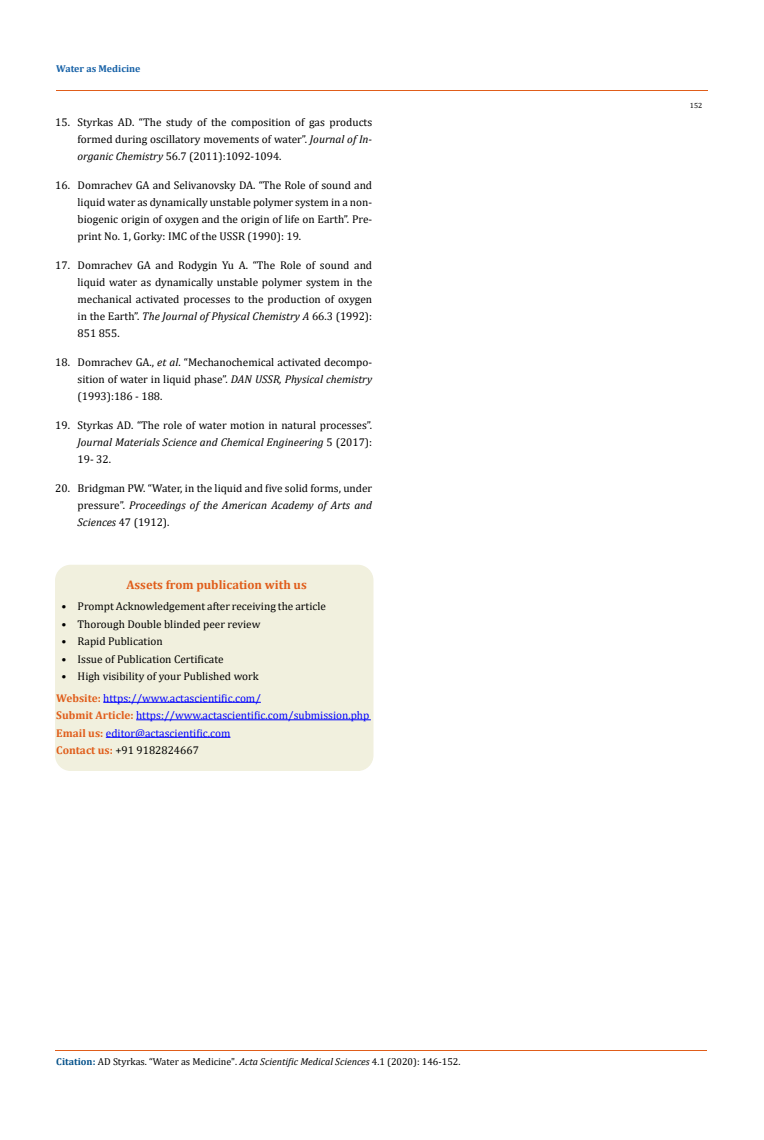
<style>
.page{position:relative;width:764px;height:1140px;background:#fff}
.page>*{position:absolute;margin:0;border:0;box-sizing:border-box;transform-origin:0 0}
.t1{font:700 12.5px "Cambria";color:#e05d1a}
.t2{font:11.25px/16.9px "Cambria";color:#000;text-align:justify}
.t3{font:11.25px/17.5px "Cambria";color:#00f}
.t4{font:10px "Cambria";color:#000}
.t5{font:700 10px "Cambria";color:#1560a6}
.t6{font:7.5px "Cambria";color:#000}
.s1{font-style:italic}
.s2{font-weight:700;color:#e05d1a}
.s3{color:#000}
.s4{font-weight:700;color:#035089}
</style>
<div class="page">
<hr style="left:56px;top:91px;width:651px;height:1px;background:#e05d1a">
<div style="left:56px;top:565px;width:317px;height:205px;background:#f1f0de;border-radius:15px"></div>
<div style="left:55px;top:565px;width:318px;height:206px;border:1px solid #f1f0de;border-radius:15px"></div>
<hr style="left:103px;top:702px;width:158px;height:1px;background:#00f">
<hr style="left:136px;top:719px;width:235px;height:1px;background:#00f">
<hr style="left:106px;top:737px;width:124px;height:1px;background:#00f">
<hr style="left:55px;top:1051px;width:651px;height:1px;background:#e05d1a">
<p class="t5" style="left:56px;top:61px;width:86px">Water as Medicine</p>
<p class="t2" style="left:78px;top:114px;width:296px;text-indent:-22px">15. Styrkas AD. “The study of the composition of gas products formed during oscillatory movements of water”. <span class="s1">Journal of In&shy;organic Chemistry</span> 56.7 (2011):1092-1094.</p>
<p class="t2" style="left:78px;top:177px;width:296px;text-indent:-22px">16. Domrachev GA and Selivanovsky DA. “The Role of sound and liquid water as dynamically unstable polymer system in a non&shy;biogenic origin of oxygen and the origin of life on Earth”. Pre&shy;print No. 1, Gorky: IMC of the USSR (1990): 19.</p>
<p class="t2" style="left:78px;top:257px;width:296px;text-indent:-22px">17. Domrachev GA and Rodygin Yu A. “The Role of sound and liquid water as dynamically unstable polymer system in the mechanical activated processes to the production of oxygen in the Earth”. <span class="s1">The Journal of Physical Chemistry A</span> 66.3 (1992):<br>851 855.</p>
<p class="t2" style="left:78px;top:354px;width:296px;text-indent:-22px">18. Domrachev GA., <span class="s1">et al</span>. “Mechanochemical activated decompo&shy;sition of water in liquid phase”. <span class="s1">DAN USSR, Physical chemistry </span>(1993):186 - 188.</p>
<p class="t2" style="left:78px;top:417px;width:296px;text-indent:-22px">19. Styrkas AD. “The role of water motion in natural processes”.<br><span class="s1">Journal Materials Science and Chemical Engineering</span> 5 (2017):<br>19- 32.</p>
<p class="t2" style="left:78px;top:480px;width:296px;text-indent:-22px">20. Bridgman PW. “Water, in the liquid and five solid forms, under pressure”. <span class="s1">Proceedings of the American Academy of Arts and Sciences</span> 47 (1912).</p>
<p class="t1" style="left:126px;top:576px;width:182px">Assets from publication with us</p>
<p class="t2" style="left:61px;top:598px;width:266px">• Prompt Acknowledgement after receiving the article</p>
<p class="t2" style="left:61px;top:615px;width:201px">• Thorough Double blinded peer review</p>
<p class="t2" style="left:61px;top:633px;width:103px">• Rapid Publication</p>
<p class="t2" style="left:61px;top:650px;width:164px">• Issue of Publication Certificate</p>
<p class="t2" style="left:61px;top:668px;width:199px">• High visibility of your Published work</p>
<p class="t3" style="left:56px;top:689px;width:315px"><span class="s2">Website:</span> https://www.actascientific.com/<br><span class="s2">Submit Article:</span> https://www.actascientific.com/submission.php <span class="s2">Email us:</span> editor@actascientific.com<br><span class="s2">Contact us:</span> <span class="s3">+91 9182824667</span></p>
<p class="t4" style="left:56px;top:1056px;width:406px"><span class="s4">Citation:</span> AD Styrkas. “Water as Medicine". <span class="s1">Acta Scientific Medical Sciences</span> 4.1 (2020): 146-152.</p>
<p class="t6" style="left:690px;top:101px;width:14px">152</p>
</div>
